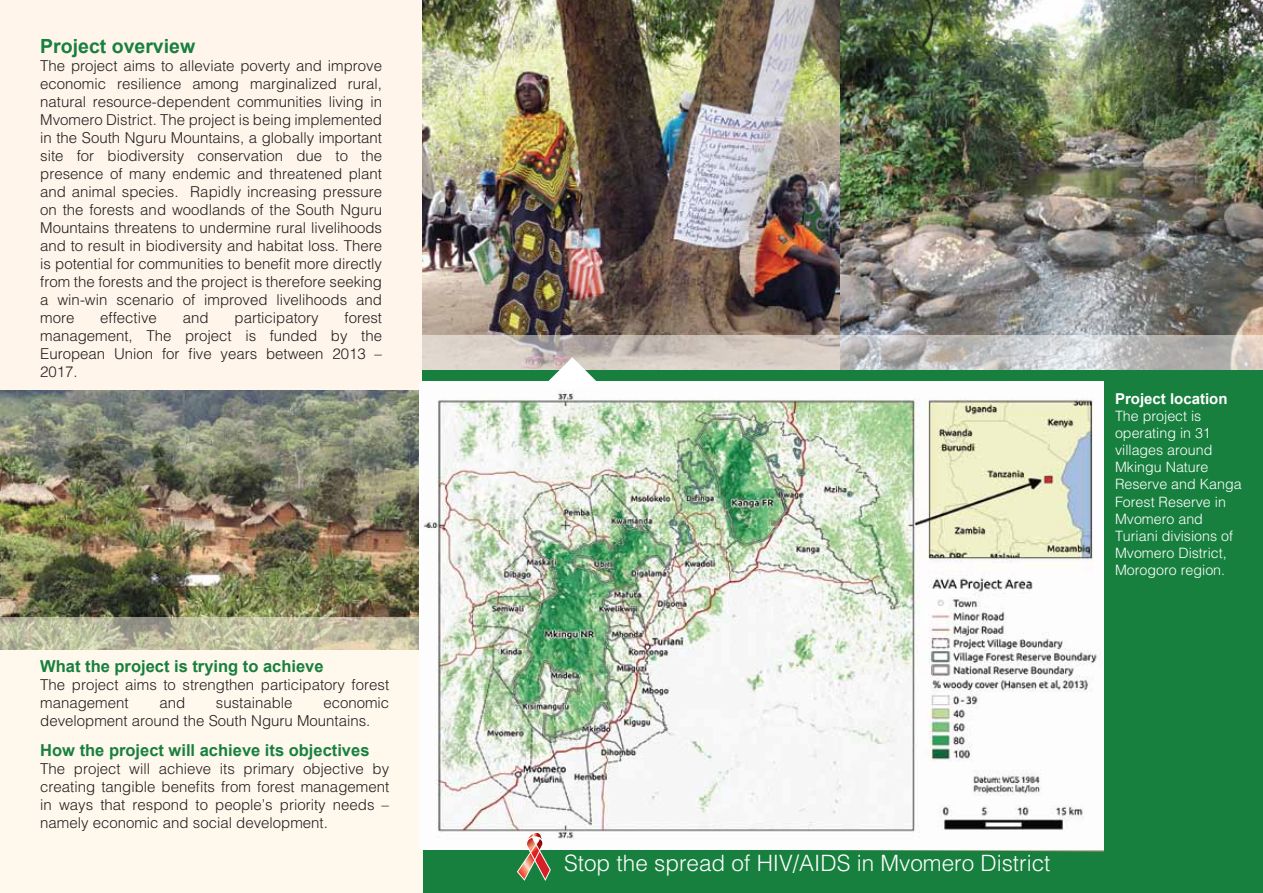
<style>
.page{position:relative;width:1263px;height:893px;background:#fff5ea}
.page>*{position:absolute;margin:0;border:0;box-sizing:border-box;transform-origin:0 0}
.t1{font:300 22.5px "Helvetica LT Std";color:#fff}
.t2{font:700 19.5px "Arial";color:#18803f}
.t3{font:700 16.5px "Arial";color:#18803f}
.t4{font:300 15px/18px "Helvetica LT Std";color:#231f20;text-align:justify}
.t5{font:700 15px "Arial";color:#fff}
.t6{font:300 14.25px/17.1px "Helvetica LT Std";color:#fff}
</style>
<div class="page">
<img style="left:0;top:390px;width:419px;height:227px">
<img style="left:422px;top:0;width:418px;height:371px">
<img style="left:840px;top:0;width:423px;height:371px">
<div style="left:422px;top:371px;width:841px;height:17px;background:#18803f"></div>
<svg style="left:422px;top:336px;width:841px;height:34px;background:#c9c3bf"></svg>
<svg style="left:0;top:617px;width:419px;height:33px;background:#bebc9f"></svg>
<svg style="left:541px;top:357px;width:63px;height:24px"></svg>
<img style="left:419px;top:381px;width:685px;height:469px">
<div style="left:1104px;top:381px;width:159px;height:475px;background:#18803f"></div>
<svg style="left:421px;top:833px;width:842px;height:60px;background:#4f9c6b"></svg>
<h2 class="t2" style="left:40px;top:34px;width:156px">Project overview</h2>
<p class="t4" style="left:40px;top:57px;width:343px">The project aims to alleviate poverty and improve economic resilience among marginalized rural, natural resource-dependent communities living in Mvomero District. The project is being implemented in the South Nguru Mountains, a globally important site for biodiversity conservation due to the presence of many endemic and threatened plant and animal species. Rapidly increasing pressure on the forests and woodlands of the South Nguru Mountains threatens to undermine rural livelihoods and to result in biodiversity and habitat loss. There is potential for communities to benefit more directly from the forests and the project is therefore seeking a win-win scenario of improved livelihoods and more</p>
<p class="t4" style="left:40px;top:309px;width:343px;text-indent:304px">forest management, The project is funded by the European Union for five years between 2013 – 2017.</p>
<p class="t4" style="left:100px;top:309px;width:58px">effective</p>
<p class="t4" style="left:183px;top:309px;width:27px">and</p>
<p class="t4" style="left:235px;top:309px;width:86px">participatory</p>
<p class="t3" style="left:40px;top:655px;width:285px">What the project is trying to achieve</p>
<p class="t4" style="left:40px;top:675px;width:350px">The project aims to strengthen participatory forest management</p>
<p class="t4" style="left:40px;top:693px;width:350px;text-indent:283px">economic development around the South Nguru Mountains.</p>
<p class="t3" style="left:40px;top:739px;width:331px">How the project will achieve its objectives</p>
<p class="t4" style="left:40px;top:759px;width:350px">The project will achieve its primary objective by creating tangible benefits from forest management in ways that respond to people’s priority needs – namely economic and social development.</p>
<p class="t4" style="left:159px;top:693px;width:27px">and</p>
<p class="t4" style="left:216px;top:693px;width:78px">sustainable</p>
<p class="t5" style="left:1115px;top:389px;width:114px">Project location</p>
<p class="t6" style="left:1115px;top:407px;width:128px">The project is operating in 31 villages around<br>Mkingu Nature<br>Reserve and Kanga<br>Forest Reserve in<br>Mvomero and<br>Turiani divisions of<br>Mvomero District,<br>Morogoro region.</p>
<h1 class="t1" style="left:564px;top:849px;width:488px">Stop the spread of HIV/AIDS in Mvomero District</h1>
</div>
